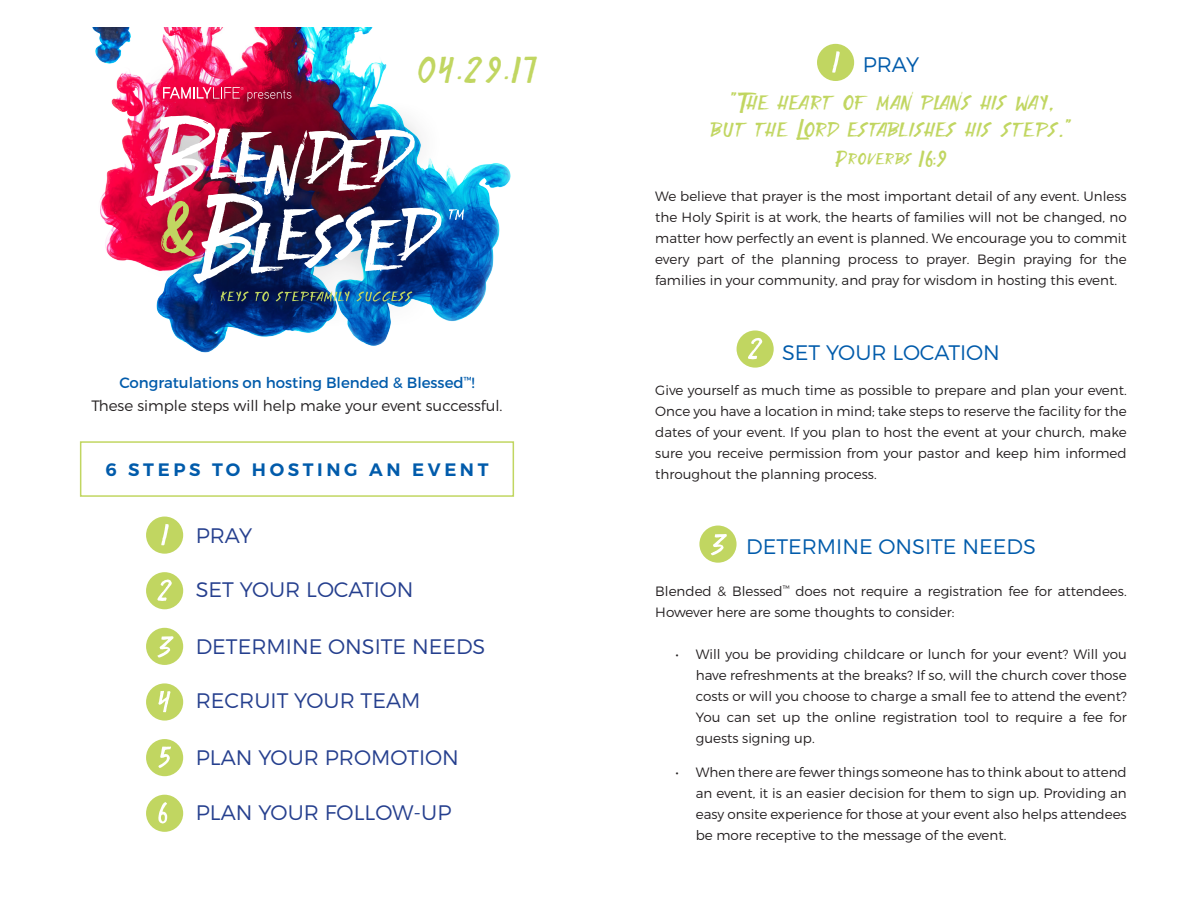
<style>
.page{position:relative;width:1188px;height:918px;background:#fff}
.page>*{position:absolute;margin:0;border:0;box-sizing:border-box;transform-origin:0 0}
.t1{font:36px "Rainfall";color:#c1d661}
.t2{font:28.5px "Rainfall";letter-spacing:-.01em;color:#c1d661}
.t3{font:22.5px "Rainfall";letter-spacing:.05em;color:#c1d661}
.t4{font:300 21px "Montserrat";color:#253f8e}
.t5{font:300 21px "Montserrat";color:#015bab}
.t6{font:600 18px "Montserrat";letter-spacing:.2em;color:#015bab}
.t7{font:300 15px "Montserrat";color:#231f20}
.t8{font:15px "Montserrat";color:#015bab}
.t9{font:300 13.5px/21px "Montserrat";color:#231f20;text-align:justify}
</style>
<div class="page">
<div style="left:80px;top:441px;width:434px;height:56px;border:2px solid #c1d661"></div>
<img style="left:92px;top:27px;width:419px;height:326px">
<div style="left:119px;top:58px;width:373px;height:273px;background:#231f20;opacity:.45"></div>
<svg style="left:449px;top:208px;width:15px;height:12px"></svg>
<img style="left:146px;top:116px;width:296px;height:168px">
<svg style="left:220px;top:291px;width:29px;height:10px"></svg>
<svg style="left:255px;top:291px;width:14px;height:10px"></svg>
<svg style="left:276px;top:291px;width:74px;height:11px"></svg>
<svg style="left:356px;top:291px;width:56px;height:11px"></svg>
<svg style="left:163px;top:87px;width:128px;height:15px;background:#cd3058"></svg>
<div style="left:737px;top:330px;width:37px;height:38px;background:#c1d661;border-radius:50%"></div>
<svg style="left:748px;top:338px;width:14px;height:21px"></svg>
<div style="left:699px;top:526px;width:38px;height:37px;background:#c1d661;border-radius:50%"></div>
<svg style="left:711px;top:534px;width:16px;height:21px"></svg>
<div style="left:146px;top:517px;width:37px;height:37px;background:#c1d661;border-radius:50%"></div>
<svg style="left:161px;top:524px;width:8px;height:21px"></svg>
<div style="left:146px;top:572px;width:37px;height:37px;background:#c1d661;border-radius:50%"></div>
<svg style="left:157px;top:580px;width:15px;height:21px"></svg>
<div style="left:146px;top:628px;width:37px;height:37px;background:#c1d661;border-radius:50%"></div>
<svg style="left:157px;top:636px;width:17px;height:22px"></svg>
<div style="left:146px;top:683px;width:37px;height:38px;background:#c1d661;border-radius:50%"></div>
<svg style="left:158px;top:691px;width:13px;height:21px"></svg>
<div style="left:146px;top:739px;width:37px;height:37px;background:#c1d661;border-radius:50%"></div>
<svg style="left:158px;top:746px;width:13px;height:22px"></svg>
<div style="left:146px;top:795px;width:37px;height:37px;background:#c1d661;border-radius:50%"></div>
<svg style="left:158px;top:802px;width:9px;height:22px"></svg>
<div style="left:817px;top:44px;width:37px;height:37px;background:#c1d661;border-radius:50%"></div>
<svg style="left:832px;top:51px;width:8px;height:22px"></svg>
<p class="t1" style="left:418px;top:51px;width:120px">04.29.17</p>
<p class="t8" style="left:119px;top:374px;width:357px">Congratulations on hosting Blended &amp; Blessed<sup>™</sup>!</p>
<p class="t7" style="left:91px;top:396px;width:413px">These simple steps will help make your event successful.</p>
<p class="t6" style="left:105px;top:459px;width:385px">6 STEPS TO HOSTING AN EVENT</p>
<p class="t4" style="left:196px;top:523px;width:58px">PRAY</p>
<p class="t4" style="left:196px;top:577px;width:219px">SET YOUR LOCATION</p>
<p class="t4" style="left:196px;top:634px;width:291px">DETERMINE ONSITE NEEDS</p>
<p class="t4" style="left:196px;top:688px;width:226px">RECRUIT YOUR TEAM</p>
<p class="t4" style="left:196px;top:745px;width:265px">PLAN YOUR PROMOTION</p>
<p class="t4" style="left:196px;top:800px;width:257px">PLAN YOUR FOLLOW-UP</p>
<p class="t5" style="left:863px;top:52px;width:58px">PRAY</p>
<p class="t2" style="left:729px;top:88px;width:325px">"The heart of man plans his way,</p>
<p class="t2" style="left:711px;top:115px;width:362px">but the Lord establishes his steps."</p>
<p class="t3" style="left:836px;top:147px;width:112px">Proverbs 16:9</p>
<p class="t9" style="left:655px;top:186px;width:473px">We believe that prayer is the most important detail of any event. Unless the Holy Spirit is at work, the hearts of families will not be changed, no matter how perfectly an event is planned. We encourage you to commit every part of the planning process to prayer. Begin praying for the families in your community, and pray for wisdom in hosting this event.</p>
<p class="t5" style="left:782px;top:340px;width:219px">SET YOUR LOCATION</p>
<p class="t9" style="left:655px;top:379px;width:473px">Give yourself as much time as possible to prepare and plan your event.<br>Once you have a location in mind; take steps to reserve the facility for the dates of your event. If you plan to host the event at your church, make sure you receive permission from your pastor and keep him informed throughout the planning process.</p>
<p class="t5" style="left:746px;top:534px;width:291px">DETERMINE ONSITE NEEDS</p>
<p class="t9" style="left:655px;top:580px;width:473px">Blended &amp; Blessed<sup>™</sup> does not require a registration fee for attendees.<br>However here are some thoughts to consider:</p>
<p class="t9" style="left:696px;top:643px;width:432px;text-indent:-20px">• Will you be providing childcare or lunch for your event? Will you have refreshments at the breaks? If so, will the church cover those costs or will you choose to charge a small fee to attend the event?<br>You can set up the online registration tool to require a fee for guests signing up.</p>
<p class="t9" style="left:696px;top:762px;width:432px;text-indent:-20px">• When there are fewer things someone has to think about to attend an event, it is an easier decision for them to sign up. Providing an easy onsite experience for those at your event also helps attendees be more receptive to the message of the event.</p>
</div>
